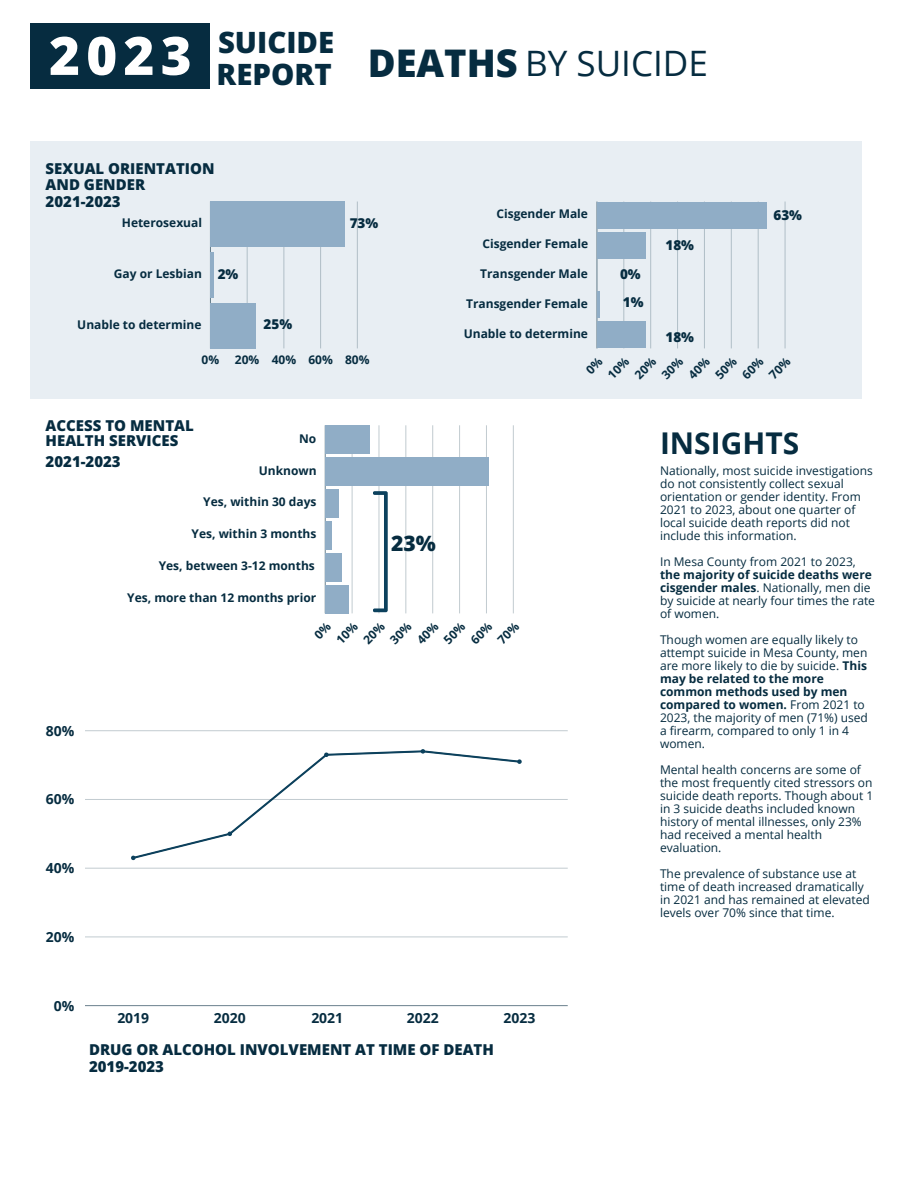
<style>
.page{position:relative;width:918px;height:1188px;background:#fff}
.page>*{position:absolute;margin:0;border:0;box-sizing:border-box;transform-origin:0 0}
.t1{font:800 52.95px "Open Sans";color:#fff}
.t2{font:35.1px "Open Sans";color:#062c40}
.t3{font:700 30px "Open Sans";color:#062c40}
.t4{font:800 29.4px "Open Sans";color:#062c40}
.t5{font:800 21.15px "Open Sans";color:#062c40}
.t6{font:800 15px/15.8px "Open Sans";color:#062c40}
.t7{font:700 13.95px "Open Sans";color:#062c40}
.t8{font:800 13.5px "Open Sans";color:#062c40}
.t9{font:12px/13px "Open Sans";color:#062c40}
.t10{font:700 12px "Open Sans";color:#062c40}
.s1{font-weight:800;font-size:38.1px}
.s2{font-weight:700}
</style>
<div class="page">
<div style="left:31px;top:142px;width:831px;height:257px;background:#e8eef3"></div>
<hr style="left:210px;top:202px;width:1px;height:146px;background:#68808d">
<hr style="left:247px;top:202px;width:1px;height:146px;background:#c2ced5">
<hr style="left:284px;top:202px;width:1px;height:146px;background:#d2dbe2">
<hr style="left:320px;top:202px;width:1px;height:146px;background:#b5c2ca">
<hr style="left:357px;top:202px;width:1px;height:146px;background:#b9c5cd">
<div style="left:210px;top:202px;width:134px;height:45px;background:#90adc6"></div>
<hr style="left:210px;top:252px;width:4px;height:46px;background:#90adc6">
<div style="left:210px;top:303px;width:46px;height:45px;background:#90adc6"></div>
<div style="left:31px;top:24px;width:179px;height:65px;background:#062c40"></div>
<hr style="left:597px;top:202px;width:1px;height:146px;background:#aab9c2">
<hr style="left:624px;top:202px;width:1px;height:146px;background:#d6dee4">
<hr style="left:650px;top:202px;width:1px;height:146px;background:#bac7cf">
<hr style="left:677px;top:202px;width:1px;height:146px;background:#b3c1c9">
<hr style="left:704px;top:202px;width:1px;height:146px;background:#b2c0c8">
<hr style="left:731px;top:202px;width:1px;height:146px;background:#bac7cf">
<hr style="left:758px;top:202px;width:1px;height:146px;background:#c1cdd4">
<hr style="left:785px;top:202px;width:1px;height:146px;background:#c8d3da">
<div style="left:597px;top:202px;width:169px;height:27px;background:#90adc6"></div>
<div style="left:597px;top:232px;width:48px;height:26px;background:#90adc6"></div>
<hr style="left:597px;top:291px;width:3px;height:27px;background:#90adc6">
<div style="left:597px;top:321px;width:48px;height:27px;background:#90adc6"></div>
<hr style="left:325px;top:425px;width:1px;height:188px;background:#91a2ab">
<hr style="left:352px;top:425px;width:1px;height:188px;background:#d9dfe2">
<hr style="left:379px;top:425px;width:1px;height:188px;background:#e1e6e8">
<hr style="left:406px;top:425px;width:1px;height:188px;background:#e9ecee">
<hr style="left:432px;top:425px;width:1px;height:188px;background:#ced5d9">
<hr style="left:459px;top:425px;width:1px;height:188px;background:#c6cfd3">
<hr style="left:486px;top:425px;width:1px;height:188px;background:#c3ccd1">
<hr style="left:513px;top:425px;width:1px;height:188px;background:#cbd3d7">
<div style="left:325px;top:425px;width:45px;height:29px;background:#90adc6"></div>
<div style="left:325px;top:457px;width:164px;height:29px;background:#90adc6"></div>
<div style="left:325px;top:489px;width:14px;height:29px;background:#90adc6"></div>
<div style="left:325px;top:521px;width:7px;height:29px;background:#90adc6"></div>
<div style="left:325px;top:553px;width:17px;height:29px;background:#90adc6"></div>
<div style="left:325px;top:585px;width:24px;height:28px;background:#90adc6"></div>
<svg style="left:373px;top:491px;width:14px;height:121px"></svg>
<svg style="left:131px;top:749px;width:391px;height:111px"></svg>
<hr style="left:85px;top:1005px;width:483px;height:1px;background:#7d909b">
<hr style="left:85px;top:937px;width:483px;height:1px;background:#e5e9eb">
<hr style="left:85px;top:868px;width:483px;height:1px;background:#d5dbde">
<hr style="left:85px;top:799px;width:483px;height:1px;background:#c3ccd1">
<hr style="left:85px;top:730px;width:483px;height:1px;background:#cfd6da">
<h4 class="t1" style="left:49px;top:18px;width:144px">2023</h4>
<h1 class="t4" style="left:218px;top:21px;width:118px">SUICIDE</h1>
<h4 class="t4" style="left:217px;top:54px;width:117px">REPORT</h4>
<h6 class="t2" style="left:368px;top:38px;width:342px"><span class="s1">DEATHS</span> BY SUICIDE</h6>
<h2 class="t6" style="left:46px;top:160px;width:170px">SEXUAL ORIENTATION<br>AND GENDER</h2>
<h6 class="t6" style="left:46px;top:193px;width:77px">2021-2023</h6>
<p class="t10" style="left:122px;top:215px;width:82px">Heterosexual</p>
<p class="t10" style="left:114px;top:265px;width:90px">Gay or Lesbian</p>
<p class="t10" style="left:77px;top:316px;width:126px">Unable to determine</p>
<p class="t8" style="left:218px;top:265px;width:22px">2%</p>
<h5 class="t8" style="left:264px;top:314px;width:30px">25%</h5>
<h6 class="t8" style="left:350px;top:213px;width:30px">73%</h6>
<p class="t10" style="left:496px;top:205px;width:93px">Cisgender Male</p>
<p class="t10" style="left:482px;top:235px;width:107px">Cisgender Female</p>
<p class="t10" style="left:480px;top:265px;width:109px">Transgender Male</p>
<p class="t10" style="left:466px;top:295px;width:123px">Transgender Female</p>
<p class="t10" style="left:464px;top:325px;width:126px">Unable to determine</p>
<p class="t8" style="left:620px;top:265px;width:22px">0%</p>
<p class="t8" style="left:623px;top:292px;width:22px">1%</p>
<h4 class="t8" style="left:665px;top:236px;width:30px">18%</h4>
<p class="t8" style="left:665px;top:327px;width:30px">18%</p>
<p class="t10" style="left:202px;top:351px;width:19px">0%</p>
<p class="t10" style="left:235px;top:351px;width:136px">20% 40% 60% 80%</p>
<h6 class="t8" style="left:773px;top:205px;width:30px">63%</h6>
<h6 class="t6" style="left:46px;top:417px;width:150px">ACCESS TO MENTAL<br>HEALTH SERVICES</h6>
<h6 class="t6" style="left:46px;top:453px;width:77px">2021-2023</h6>
<p class="t10" style="left:299px;top:430px;width:19px">No</p>
<p class="t10" style="left:259px;top:462px;width:59px">Unknown</p>
<p class="t10" style="left:203px;top:494px;width:115px">Yes, within 30 days</p>
<p class="t10" style="left:192px;top:526px;width:126px">Yes, within 3 months</p>
<p class="t10" style="left:159px;top:557px;width:158px">Yes, between 3-12 months</p>
<p class="t10" style="left:127px;top:589px;width:190px">Yes, more than 12 months prior</p>
<p class="t7" style="left:46px;top:721px;width:30px">80%</p>
<p class="t7" style="left:46px;top:790px;width:30px">60%</p>
<p class="t7" style="left:46px;top:858px;width:30px">40%</p>
<p class="t7" style="left:46px;top:927px;width:30px">20%</p>
<p class="t7" style="left:54px;top:996px;width:22px">0%</p>
<h3 class="t5" style="left:391px;top:529px;width:46px">23%</h3>
<p class="t7" style="left:117px;top:1008px;width:33px">2019</p>
<p class="t7" style="left:214px;top:1008px;width:33px">2020</p>
<p class="t7" style="left:311px;top:1008px;width:33px">2021</p>
<p class="t7" style="left:407px;top:1008px;width:33px">2022</p>
<p class="t7" style="left:504px;top:1008px;width:33px">2023</p>
<h6 class="t6" style="left:89px;top:1041px;width:406px">DRUG OR ALCOHOL INVOLVEMENT AT TIME OF DEATH</h6>
<h6 class="t6" style="left:89px;top:1059px;width:77px">2019-2023</h6>
<p class="t3" style="left:660px;top:422px;width:141px">INSIGHTS</p>
<h6 class="t9" style="left:660px;top:463px;width:214px">Nationally, most suicide investigations do not consistently collect sexual orientation or gender identity. From 2021 to 2023, about one quarter of local suicide death reports did not include this information.</h6>
<h6 class="t9" style="left:660px;top:554px;width:216px">In Mesa County from 2021 to 2023, <span class="s2">the majority of suicide deaths were cisgender males</span>. Nationally, men die by suicide at nearly four times the rate of women.</h6>
<h6 class="t9" style="left:660px;top:632px;width:209px">Though women are equally likely to attempt suicide in Mesa County, men are more likely to die by suicide. <span class="s2">This may be related to the more common methods used by men compared to women.</span> From 2021 to<br>2023, the majority of men (71%) used a firearm, compared to only 1 in 4 women.</h6>
<h6 class="t9" style="left:660px;top:762px;width:215px">Mental health concerns are some of the most frequently cited stressors on suicide death reports. Though about 1 in 3 suicide deaths included known history of mental illnesses, only 23% had received a mental health evaluation.</h6>
<h6 class="t9" style="left:660px;top:866px;width:211px">The prevalence of substance use at time of death increased dramatically in 2021 and has remained at elevated levels over 70% since that time.</h6>
</div>
